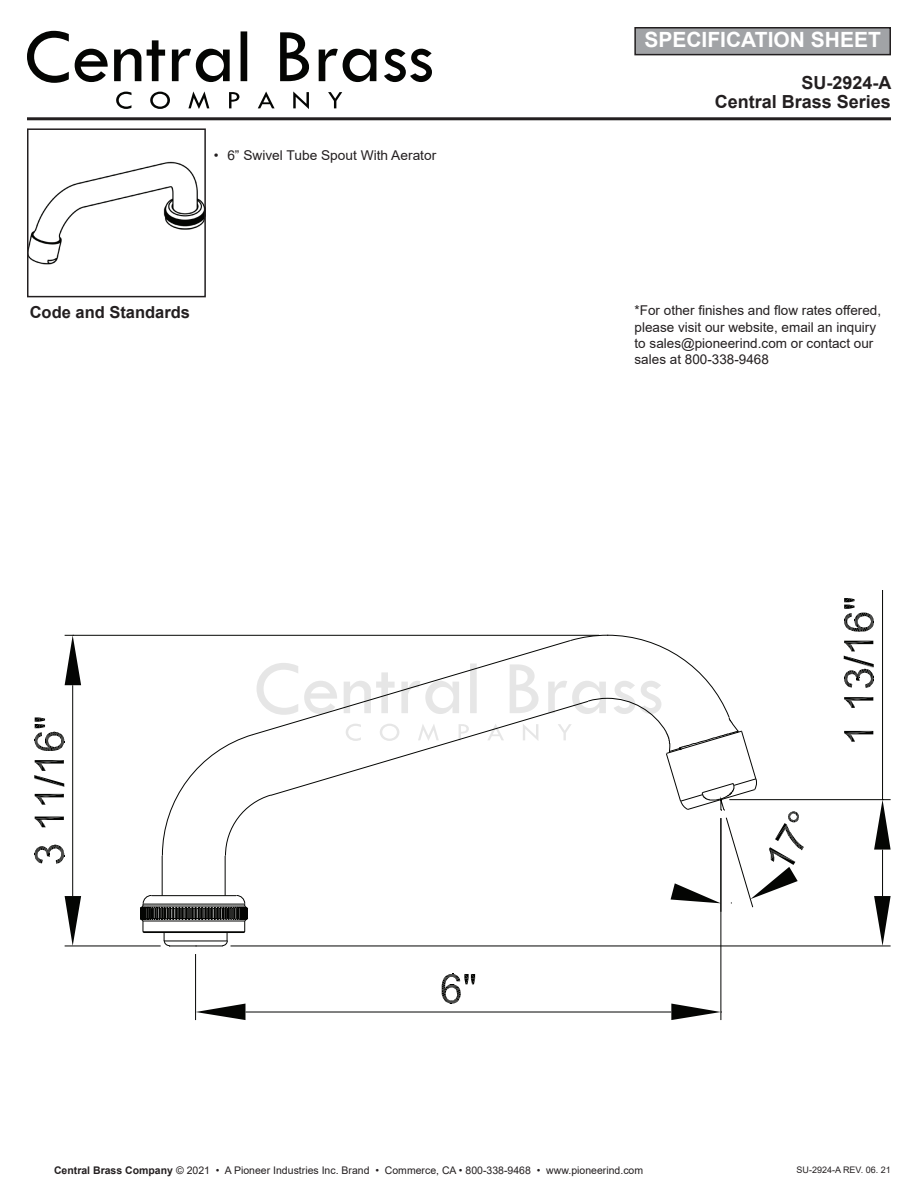
<style>
.page{position:relative;width:918px;height:1188px;background:#fff}
.page>*{position:absolute;margin:0;border:0;box-sizing:border-box;transform-origin:0 0}
.t1{font:700 21px "Arial";color:#fff}
.t2{font:700 18px "Arial";color:#231f20}
.t3{font:700 16.5px "Arial";color:#231f20}
.t4{font:13.5px/16.2px "Arial";color:#231f20}
.t5{font:10.5px "Arial";color:#231f20}
.t6{font:9px "Arial";color:#231f20}
.s1{font-weight:700}
</style>
<div class="page">
<svg style="left:195px;top:947px;width:527px;height:74px"></svg>
<svg style="left:196px;top:1004px;width:49px;height:16px"></svg>
<svg style="left:442px;top:974px;width:33px;height:30px"></svg>
<svg style="left:671px;top:1004px;width:51px;height:16px"></svg>
<hr style="left:231px;top:946px;width:660px;height:1px;background:#040503">
<hr style="left:729px;top:799px;width:162px;height:1px;background:#040503">
<hr style="left:882px;top:850px;width:1px;height:46px;background:#040503">
<hr style="left:882px;top:590px;width:1px;height:210px;background:#040503">
<svg style="left:874px;top:896px;width:17px;height:50px"></svg>
<svg style="left:844px;top:731px;width:29px;height:11px"></svg>
<svg style="left:844px;top:697px;width:29px;height:11px"></svg>
<svg style="left:844px;top:641px;width:30px;height:47px"></svg>
<svg style="left:844px;top:598px;width:30px;height:34px"></svg>
<svg style="left:874px;top:799px;width:17px;height:51px"></svg>
<hr style="left:65px;top:946px;width:96px;height:1px;background:#040503">
<svg style="left:65px;top:896px;width:7px;height:50px"></svg>
<svg style="left:65px;top:635px;width:7px;height:50px"></svg>
<svg style="left:35px;top:845px;width:30px;height:19px"></svg>
<svg style="left:35px;top:817px;width:29px;height:10px"></svg>
<svg style="left:35px;top:794px;width:29px;height:11px"></svg>
<svg style="left:34px;top:760px;width:30px;height:27px"></svg>
<svg style="left:35px;top:717px;width:30px;height:34px"></svg>
<svg style="left:72px;top:635px;width:68px;height:312px"></svg>
<hr style="left:27px;top:117px;width:864px;height:3px;background:#231f20">
<img style="left:30px;top:161px;width:173px;height:104px">
<div style="left:27px;top:128px;width:179px;height:169px;border:2px solid #231f20"></div>
<div style="left:635px;top:28px;width:255px;height:27px;background:#a1a3a6"></div>
<div style="left:634px;top:27px;width:257px;height:28px;border:2px solid #231f20"></div>
<svg style="left:280px;top:32px;width:152px;height:50px"></svg>
<svg style="left:27px;top:31px;width:220px;height:52px"></svg>
<svg style="left:116px;top:91px;width:226px;height:18px"></svg>
<svg style="left:140px;top:634px;width:664px;height:313px"></svg>
<h1 class="t1" style="left:644px;top:25px;width:238px">SPECIFICATION SHEET</h1>
<h2 class="t2" style="left:801px;top:70px;width:92px">SU-2924-A</h2>
<p class="t4" style="left:214px;top:147px;width:224px">• 6” Swivel Tube Spout With Aerator</p>
<p class="t3" style="left:30px;top:300px;width:162px">Code and Standards</p>
<h2 class="t2" style="left:715px;top:89px;width:178px">Central Brass Series</h2>
<p class="t4" style="left:635px;top:302px;width:248px">*For other finishes and flow rates offered, please visit our website, email an inquiry to sales@pioneerind.com or contact our sales at 800-338-9468</p>
<p class="t5" style="left:54px;top:1163px;width:591px"><span class="s1">Central Brass Company</span> © 2021 • A Pioneer Industries Inc. Brand • Commerce, CA • 800-338-9468 • www.pioneerind.com</p>
<p class="t6" style="left:797px;top:1164px;width:96px">SU-2924-A REV. 06. 21</p>
</div>
